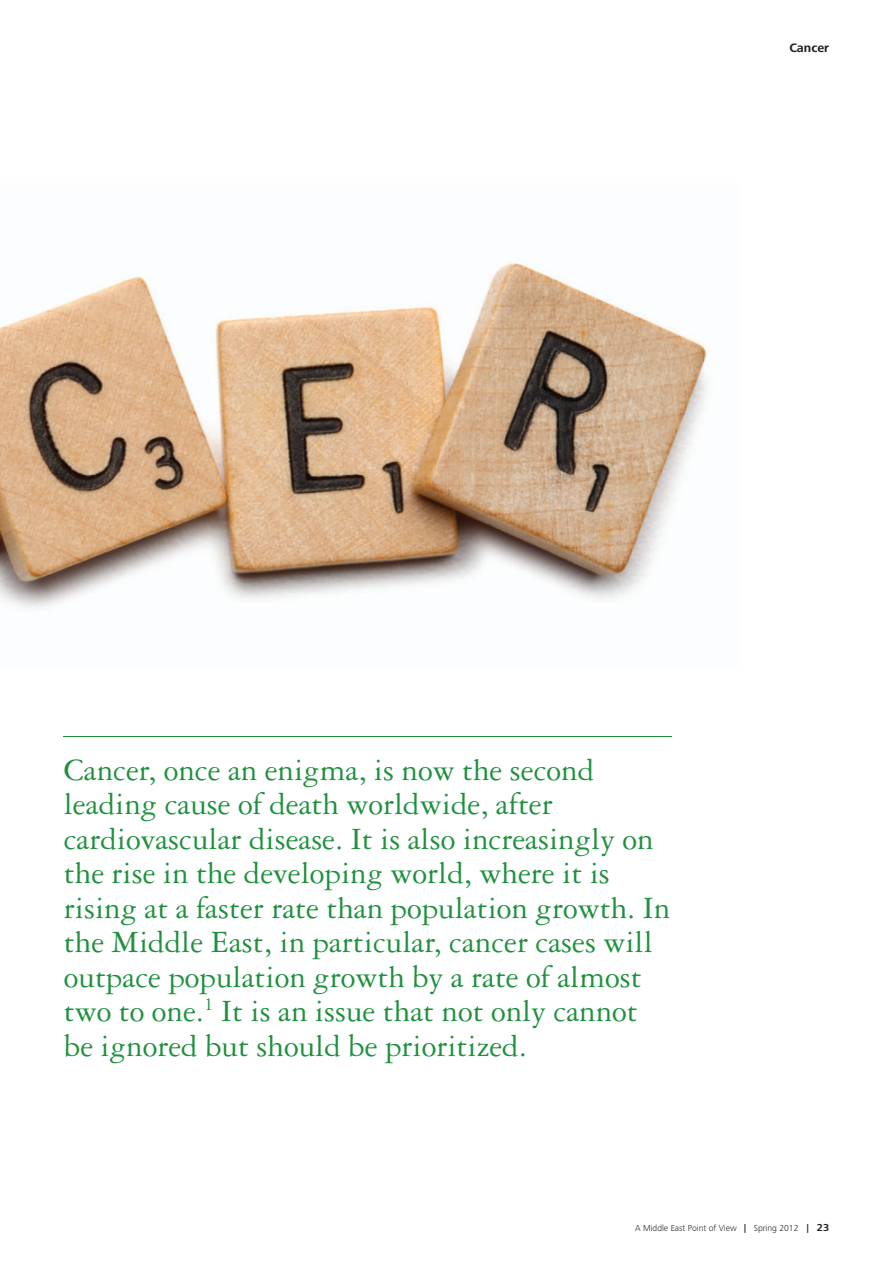
<style>
.page{position:relative;width:893px;height:1263px;background:#fff}
.page>*{position:absolute;margin:0;border:0;box-sizing:border-box;transform-origin:0 0}
.t1{font:33px/34.5px "Garamond 3 LT Std";color:#1f913e}
.t2{font:700 12.75px "Frutiger Next Pro";color:#231f20}
.t3{font:300 9px "Frutiger Next Pro";color:#231f20}
.s1{font-weight:700}
.s2{font-weight:700;font-size:10.5px}
</style>
<div class="page">
<hr style="left:64px;top:736px;width:608px;height:1px;background:#1f913e">
<img style="left:0;top:263px;width:708px;height:345px">
<p class="t2" style="left:789px;top:43px;width:41px">Cancer</p>
<p class="t1" style="left:64px;top:755px;width:608px">Cancer, once an enigma, is now the second leading cause of death worldwide, after cardiovascular disease. It is also increasingly on the rise in the developing world, where it is rising at a faster rate than population growth. In the Middle East, in particular, cancer cases will outpace population growth by a rate of almost two to one.<sup>1</sup> It is an issue that not only cannot be ignored but should be prioritized.</p>
<p class="t3" style="left:635px;top:1225px;width:196px">A Middle East Point of View <span class="s1">|</span> Spring 2012 <span class="s1">|</span> <span class="s2">23</span></p>
</div>
